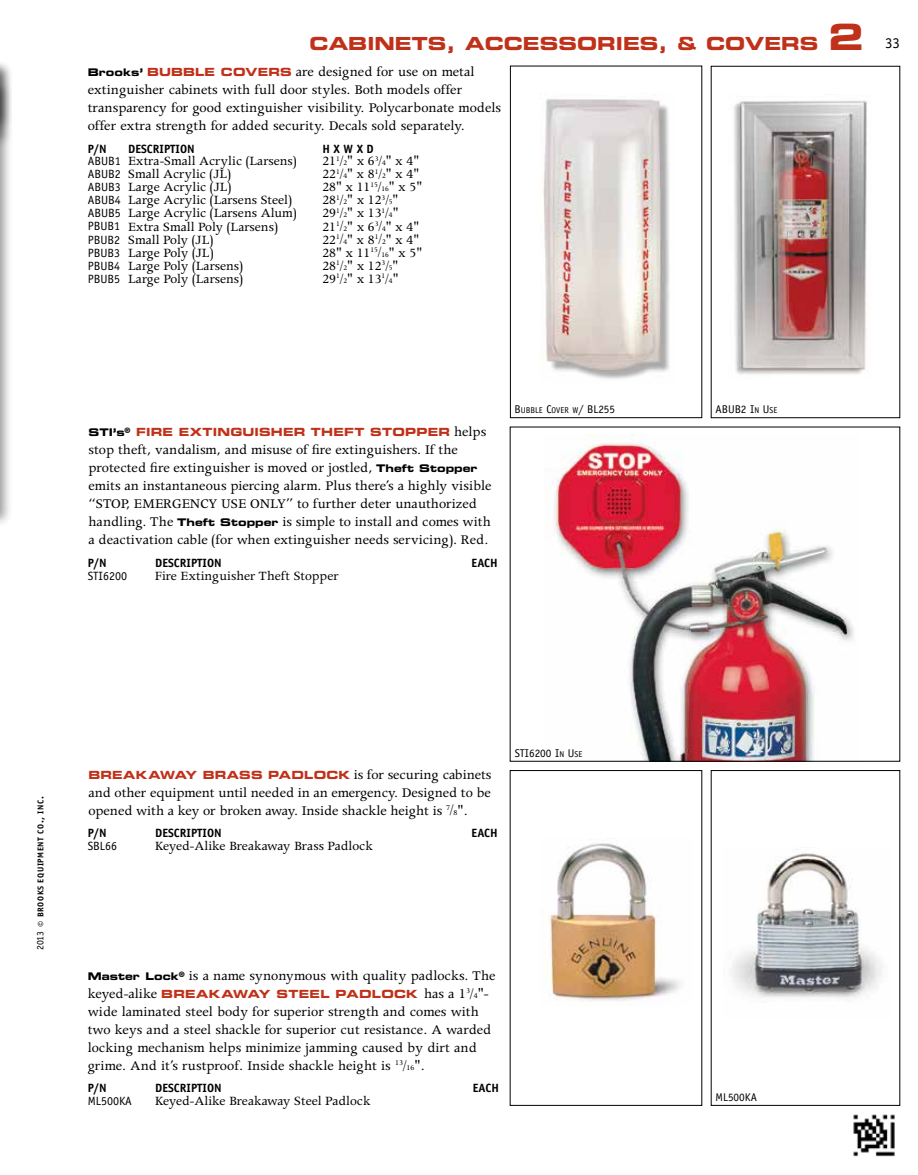
<style>
.page{position:relative;width:918px;height:1175px;background:#fff}
.page>*{position:absolute;margin:0;border:0;box-sizing:border-box;transform-origin:0 0}
.t1{font:36px "Eurostile LT Bold Extended Two";color:#c0311a}
.t2{font:18px "Eurostile LT Bold Extended Two";color:#c0311a}
.t3{font:15px/18px "Apollo";color:#000}
.t4{font:15px "Officina Sans";color:#000}
.t5{font:14.25px "Apollo";color:#000}
.t6{font:700 12px "Officina Sans";color:#000}
.t7{font:12px "Officina Sans";color:#000}
.t8{font:11.25px "Eurostile LT Bold Extended Two";letter-spacing:.02em;color:#c0311a}
.t9{font:11.25px "Officina Sans";color:#000}
.t10{font:700 8.4px "Officina Sans";letter-spacing:.065em;color:#000}
.t11{font:8.4px "Officina Sans";color:#000}
.s1{font-family:"Eurostile LT Bold Extended Two";font-size:10.5px}
.s2{font-family:"Eurostile LT Bold Extended Two";font-size:11.25px;color:#c0311a}
.s3{font-family:"Officina Sans";font-size:12px}
.s4{font-size:7.8px}
.s5{font-size:10.5px;color:#000}
.s6{font-size:11.25px}
.s7{font-style:inherit}
.s8{font-size:8.4px}
.s9{font-weight:400;font-size:9.75px}
.s10{font-weight:400;font-size:11.25px}
.s11{font-size:9.75px}
.s12{font-size:10.5px}
.s13{font-size:8.25px}
.s14{font-family:"Apollo";font-size:15px;color:#000}
.s15{font-family:"Apollo";font-size:8.25px;color:#000}
</style>
<div class="page">
<img style="left:853px;top:1114px;width:42px;height:43px">
<img style="left:731px;top:853px;width:151px;height:146px">
<img style="left:548px;top:843px;width:133px;height:158px">
<img style="left:553px;top:435px;width:301px;height:324px">
<img style="left:543px;top:99px;width:127px;height:280px">
<div style="left:510px;top:66px;width:192px;height:352px;border:1px solid #000"></div>
<div style="left:0;top:61px;width:13px;height:467px;background:#000;opacity:.4"></div>
<div style="left:0;top:79px;width:13px;height:69px;background:#000;opacity:.4"></div>
<div style="left:0;top:59px;width:13px;height:73px;background:#000;opacity:.4"></div>
<svg style="left:0;top:64px;width:2px;height:451px"></svg>
<img style="left:734px;top:100px;width:133px;height:275px">
<p class="t2" style="left:310px;top:31px;width:37px">CABINETS</p>
<p class="t2" style="left:447px;top:31px;width:57px">, ACCESSORIES</p>
<p class="t2" style="left:659px;top:31px;width:86px">, &amp; COVERS</p>
<p class="t3" style="left:88px;top:63px;width:415px"><span class="s1">BROOKS’</span> <span class="s2">BUBBLE COVERS</span> are designed for use on metal extinguisher cabinets with full door styles. Both models offer transparency for good extinguisher visibility. Polycarbonate models offer extra strength for added security. Decals sold separately.</p>
<p class="t6" style="left:88px;top:141px;width:19px">P/N</p>
<p class="t6" style="left:128px;top:141px;width:66px">DESCRIPTION</p>
<p class="t6" style="left:322px;top:141px;width:51px">H X W X D</p>
<p class="t5" style="left:88px;top:153px;width:211px"><span class="s3">ABUB1</span> Extra-Small Acrylic (Larsens)</p>
<p class="t5" style="left:322px;top:153px;width:98px">21<sup>1</sup><sup>/</sup><span class="s4">2</span>" x 6<sup>3</sup><sup>/</sup><span class="s4">4</span>" x 4"</p>
<p class="t5" style="left:88px;top:166px;width:145px"><span class="s3">ABUB2</span> Small Acrylic (JL)</p>
<p class="t5" style="left:322px;top:166px;width:98px">22<sup>1</sup><sup>/</sup><span class="s4">4</span>" x 8<sup>1</sup><sup>/</sup><span class="s4">2</span>" x 4"</p>
<p class="t5" style="left:88px;top:179px;width:145px"><span class="s3">ABUB3</span> Large Acrylic (JL)</p>
<p class="t5" style="left:322px;top:179px;width:101px">28" x 11<sup>15</sup><sup>/</sup><span class="s4">16</span>" x 5"</p>
<p class="t5" style="left:88px;top:192px;width:206px"><span class="s3">ABUB4</span> Large Acrylic (Larsens Steel)</p>
<p class="t5" style="left:322px;top:192px;width:78px">28<sup>1</sup><sup>/</sup><span class="s4">2</span>" x 12<sup>3</sup><sup>/</sup><span class="s4">5</span>"</p>
<p class="t5" style="left:88px;top:205px;width:211px"><span class="s3">ABUB5</span> Large Acrylic (Larsens Alum)</p>
<p class="t5" style="left:322px;top:205px;width:78px">29<sup>1</sup><sup>/</sup><span class="s4">2</span>" x 13<sup>1</sup><sup>/</sup><span class="s4">4</span>"</p>
<p class="t5" style="left:88px;top:218px;width:192px"><span class="s3">PBUB1</span> Extra Small Poly (Larsens)</p>
<p class="t5" style="left:322px;top:218px;width:98px">21<sup>1</sup><sup>/</sup><span class="s4">2</span>" x 6<sup>3</sup><sup>/</sup><span class="s4">4</span>" x 4"</p>
<p class="t5" style="left:88px;top:232px;width:127px"><span class="s3">PBUB2</span> Small Poly (JL)</p>
<p class="t5" style="left:322px;top:232px;width:98px">22<sup>1</sup><sup>/</sup><span class="s4">4</span>" x 8<sup>1</sup><sup>/</sup><span class="s4">2</span>" x 4"</p>
<p class="t5" style="left:88px;top:245px;width:127px"><span class="s3">PBUB3</span> Large Poly (JL)</p>
<p class="t5" style="left:322px;top:245px;width:101px">28" x 11<sup>15</sup><sup>/</sup><span class="s4">16</span>" x 5"</p>
<p class="t5" style="left:88px;top:258px;width:157px"><span class="s3">PBUB4</span> Large Poly (Larsens)</p>
<p class="t5" style="left:322px;top:258px;width:78px">28<sup>1</sup><sup>/</sup><span class="s4">2</span>" x 12<sup>3</sup><sup>/</sup><span class="s4">5</span>"</p>
<p class="t5" style="left:88px;top:271px;width:157px"><span class="s3">PBUB5</span> Large Poly (Larsens)</p>
<p class="t5" style="left:322px;top:271px;width:78px">29<sup>1</sup><sup>/</sup><span class="s4">2</span>" x 13<sup>1</sup><sup>/</sup><span class="s4">4</span>"</p>
<h1 class="t1" style="left:828px;top:11px;width:37px">2</h1>
<p class="t4" style="left:885px;top:34px;width:16px">33</p>
<p class="t3" style="left:88px;top:423px;width:405px;text-indent:339px"><span class="s2">ER</span> helps stop theft, vandalism, and misuse of fire extinguishers. If the protected fire extinguisher is moved or jostled, <span class="s1">THEFT STOPPER </span>emits an instantaneous piercing alarm. Plus there’s a highly visible “STOP, EMERGENCY USE ONLY” to further deter unauthorized handling. The <span class="s1">THEFT STOPPER</span> is simple to install and comes with a deactivation cable (for when extinguisher needs servicing). Red.</p>
<p class="t6" style="left:88px;top:555px;width:19px">P/N</p>
<p class="t6" style="left:155px;top:555px;width:66px">DESCRIPTION</p>
<p class="t6" style="left:472px;top:555px;width:26px">EACH</p>
<p class="t7" style="left:88px;top:568px;width:41px">STI6200</p>
<p class="t5" style="left:155px;top:567px;width:185px">Fire Extinguisher Theft Stopper</p>
<p class="t8" style="left:89px;top:424px;width:149px"><span class="s5">STI’S</span><sup>®</sup> FIRE EXTINGU</p>
<p class="t8" style="left:255px;top:424px;width:157px">ISHER THEFT STOPP</p>
<p class="t11" style="left:514px;top:405px;width:102px"><span class="s6">B</span>UBBLE <span class="s6">C</span>OVER W<span class="s6">/ BL255</span></p>
<p class="t9" style="left:716px;top:403px;width:63px">ABUB2 <span class="s7">I</span><span class="s8">N</span> <span class="s7">U</span><span class="s8">SE</span></p>
<p class="t10" style="left:35px;top:950px;width:155px;rotate:-90deg"><span class="s9">2013</span> <span class="s10">©</span> brooks equipment co<span class="s11">.</span><span class="s12">,</span> inc<span class="s11">.</span></p>
<p class="t3" style="left:88px;top:765px;width:404px;text-align:justify;text-indent:180px"><span class="s2">PADLOCK</span> is for securing cabinets and other equipment until needed in an emergency. Designed to be opened with a key or broken away. Inside shackle height is <sup>7</sup><sup>/</sup><span class="s13">8</span>".</p>
<p class="t6" style="left:88px;top:825px;width:19px">P/N</p>
<p class="t6" style="left:155px;top:825px;width:66px">DESCRIPTION</p>
<p class="t6" style="left:472px;top:825px;width:26px">EACH</p>
<p class="t7" style="left:88px;top:838px;width:31px">SBL66</p>
<p class="t5" style="left:155px;top:838px;width:219px">Keyed-Alike Breakaway Brass Padlock</p>
<p class="t8" style="left:89px;top:766px;width:25px">BREA</p>
<p class="t8" style="left:136px;top:766px;width:18px">KAWA</p>
<p class="t8" style="left:186px;top:766px;width:42px">Y BRASS</p>
<p class="t9" style="left:515px;top:746px;width:69px">STI6200 <span class="s7">I</span><span class="s8">N</span> <span class="s7">U</span><span class="s8">SE</span></p>
<p class="t3" style="left:88px;top:967px;width:409px"><span class="s1">MASTER LOCK</span><sup>®</sup> is a name synonymous with quality padlocks. The keyed-alike <span class="s2">BREA</span></p>
<p class="t8" style="left:209px;top:986px;width:18px">KAWA</p>
<p class="t8" style="left:259px;top:986px;width:34px">Y STEE</p>
<p class="t8" style="left:320px;top:986px;width:170px">L PADLOCK <span class="s14">has a 1</span><sup>3</sup><sup>/</sup><span class="s15">4</span><span class="s14">"-</span></p>
<p class="t3" style="left:88px;top:1003px;width:405px">wide laminated steel body for superior strength and comes with two keys and a steel shackle for superior cut resistance. A warded locking mechanism helps minimize jamming caused by dirt and grime. And it’s rustproof. Inside shackle height is <sup>13</sup><sup>/</sup><span class="s13">16</span>".</p>
<p class="t6" style="left:88px;top:1080px;width:19px">P/N</p>
<p class="t6" style="left:155px;top:1080px;width:66px">DESCRIPTION</p>
<p class="t6" style="left:473px;top:1080px;width:26px">EACH</p>
<p class="t7" style="left:88px;top:1094px;width:46px">ML500KA</p>
<p class="t5" style="left:155px;top:1093px;width:217px">Keyed-Alike Breakaway Steel Padlock</p>
<p class="t9" style="left:716px;top:1090px;width:43px">ML500KA</p>
</div>
